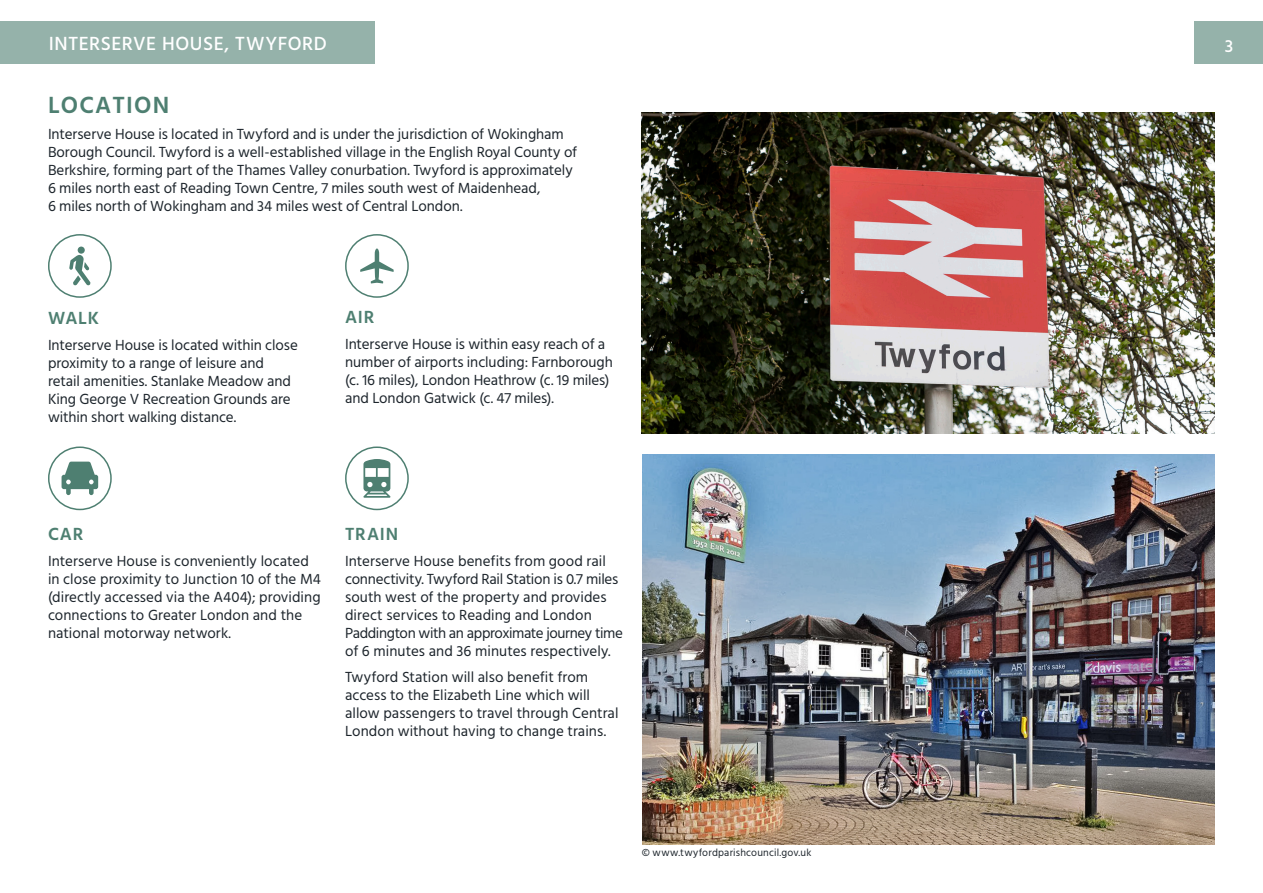
<style>
.page{position:relative;width:1263px;height:893px;background:#fff}
.page>*{position:absolute;margin:0;border:0;box-sizing:border-box;transform-origin:0 0}
.t1{font:600 24px "Hind";letter-spacing:.05em;color:#4e7f71}
.t2{font:500 19.5px "Hind";letter-spacing:.03em;color:#fff}
.t3{font:600 18px "Hind";letter-spacing:.045em;color:#4e7f71}
.t4{font:500 18px "Hind";color:#fff}
.Bullets{font:15px/18px "Hind";color:#1d252c}
.Body{font:15px/18px "Hind";letter-spacing:-.005em;color:#1d252c}
.Bullets-2{font:10.5px "Hind";letter-spacing:.02em;color:#1d252c}
</style>
<div class="page">
<img style="left:642px;top:113px;width:573px;height:321px">
<img style="left:642px;top:454px;width:573px;height:391px">
<div style="left:0;top:21px;width:375px;height:43px;background:#95b2aa"></div>
<div style="left:1195px;top:21px;width:68px;height:43px;background:#95b2aa"></div>
<div style="left:78px;top:247px;width:7px;height:7px;background:#4e7f71;border-radius:50%"></div>
<svg style="left:69px;top:255px;width:22px;height:30px"></svg>
<div style="left:48px;top:234px;width:64px;height:64px;border:2px solid #4e7f71;border-radius:50%"></div>
<div style="left:345px;top:234px;width:64px;height:64px;border:2px solid #4e7f71;border-radius:50%"></div>
<svg style="left:360px;top:248px;width:34px;height:35px"></svg>
<div style="left:345px;top:446px;width:64px;height:64px;border:2px solid #4e7f71;border-radius:50%"></div>
<svg style="left:363px;top:459px;width:28px;height:39px"></svg>
<div style="left:48px;top:446px;width:64px;height:64px;border:2px solid #4e7f71;border-radius:50%"></div>
<svg style="left:62px;top:462px;width:36px;height:33px"></svg>
<h2 class="t2" style="left:49px;top:30px;width:279px">INTERSERVE HOUSE, TWYFORD</h2>
<p class="t4" style="left:1225px;top:34px;width:10px">3</p>
<p class="t1" style="left:48px;top:88px;width:123px">LOCATION</p>
<p class="Body" style="left:48px;top:126px;width:531px">Interserve House is located in Twyford and is under the jurisdiction of Wokingham Borough Council. Twyford is a well-established village in the English Royal County of Berkshire, forming part of the Thames Valley conurbation. Twyford is approximately 6 miles north east of Reading Town Centre, 7 miles south west of Maidenhead,<br>6 miles north of Wokingham and 34 miles west of Central London.</p>
<p class="t3" style="left:48px;top:305px;width:53px">WALK</p>
<p class="Bullets" style="left:48px;top:337px;width:251px">Interserve House is located within close proximity to a range of leisure and retail amenities. Stanlake Meadow and King George V Recreation Grounds are within short walking distance.</p>
<p class="t3" style="left:345px;top:304px;width:31px">AIR</p>
<p class="Bullets" style="left:345px;top:336px;width:269px">Interserve House is within easy reach of a number of airports including: Farnborough (c. 16 miles), London Heathrow (c. 19 miles) and London Gatwick (c. 47 miles).</p>
<p class="t3" style="left:48px;top:521px;width:37px">CAR</p>
<p class="Bullets" style="left:48px;top:553px;width:274px">Interserve House is conveniently located in close proximity to Junction 10 of the M4 (directly accessed via the A404); providing connections to Greater London and the national motorway network.</p>
<p class="t3" style="left:345px;top:521px;width:55px">TRAIN</p>
<p class="Bullets" style="left:345px;top:553px;width:279px">Interserve House benefits from good rail connectivity. Twyford Rail Station is 0.7 miles south west of the property and provides direct services to Reading and London Paddington with an approximate journey time of 6 minutes and 36 minutes respectively.</p>
<p class="Bullets" style="left:345px;top:668px;width:275px">Twyford Station will also benefit from access to the Elizabeth Line which will allow passengers to travel through Central London without having to change trains.</p>
<p class="Bullets-2" style="left:642px;top:845px;width:171px">© www.twyfordparishcouncil.gov.uk</p>
</div>
